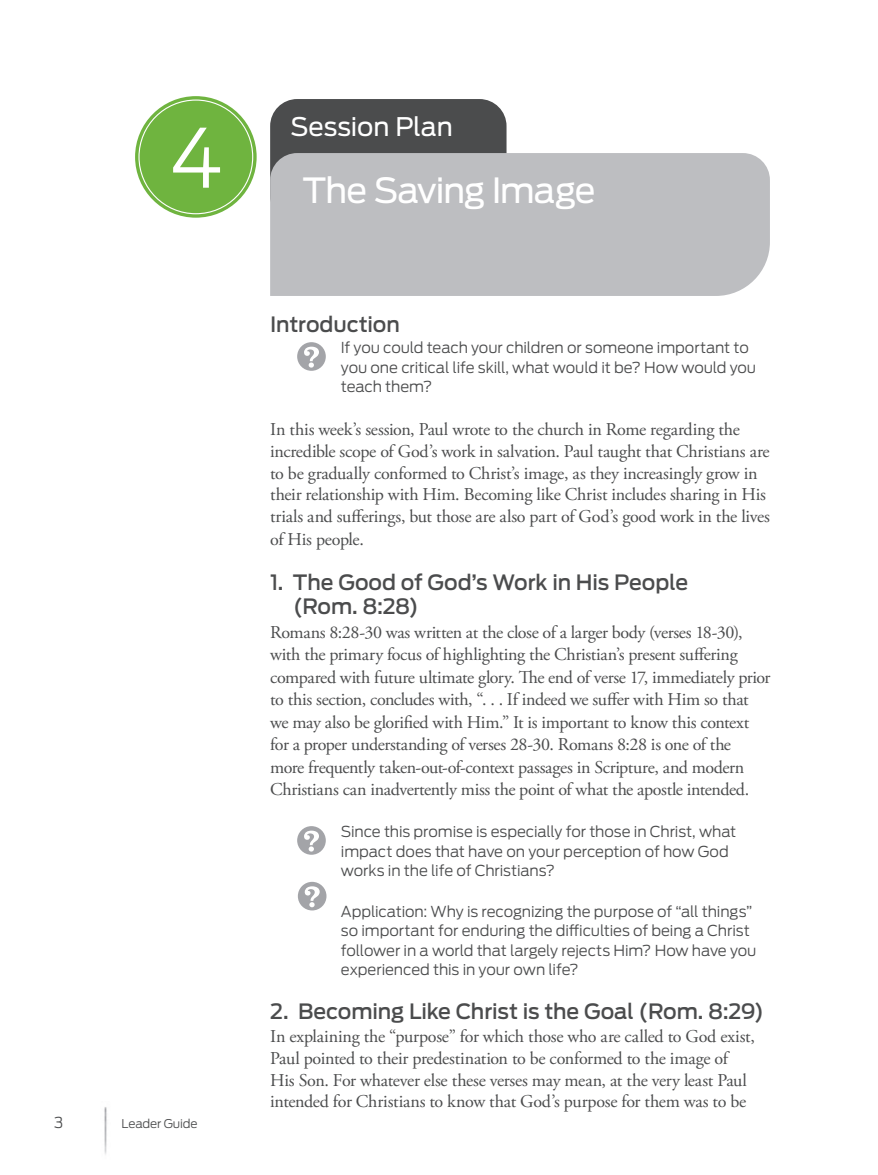
<style>
.page{position:relative;width:878px;height:1175px;background:#fff}
.page>*{position:absolute;margin:0;border:0;box-sizing:border-box;transform-origin:0 0}
.head1_session_number{font:300 81px "Antenna";color:#fff}
.head1{font:34.5px "Antenna";letter-spacing:-.03em;color:#fff}
.header2{font:25.5px "Antenna";letter-spacing:-.01em;color:#fff}
.subhead1{font:500 21px/24px "Antenna";letter-spacing:-.005em;color:#4b4c4d}
.body_no_indent{font:18px/22.5px "Adobe Garamond Pro";letter-spacing:-.015em;color:#4b4c4d}
.questions{font:300 15px/19.5px "Antenna";letter-spacing:-.01em;color:#4b4c4d}
.t1{font:300 12px "Antenna";letter-spacing:-.01em;color:#4b4c4d}
</style>
<div class="page">
<div style="left:270px;top:99px;width:236px;height:124px;background:#4b4c4d;border-radius:27px"></div>
<div style="left:270px;top:153px;width:500px;height:143px;background:#bdbec1"></div>
<img style="left:104px;top:1107px;width:3px;height:48px">
<div style="left:135px;top:96px;width:121px;height:122px;background:#6fb43f;border-radius:50%"></div>
<svg style="left:297px;top:342px;width:29px;height:29px"></svg>
<svg style="left:297px;top:826px;width:29px;height:28px"></svg>
<svg style="left:298px;top:881px;width:28px;height:29px"></svg>
<p class="head1_session_number" style="left:169px;top:110px;width:56px">4</p>
<p class="questions" style="left:54px;top:1112px;width:11px">3</p>
<p class="t1" style="left:122px;top:1116px;width:78px">Leader Guide</p>
<p class="header2" style="left:290px;top:111px;width:164px">Session Plan</p>
<p class="head1" style="left:302px;top:170px;width:294px">The Saving Image</p>
<p class="subhead1" style="left:270px;top:313px;width:131px">Introduction</p>
<p class="questions" style="left:341px;top:338px;width:417px">If you could teach your children or someone important to you one critical life skill, what would it be? How would you teach them?</p>
<p class="body_no_indent" style="left:270px;top:419px;width:501px;line-height:21.9px">In this week’s session, Paul wrote to the church in Rome regarding the incredible scope of God’s work in salvation. Paul taught that Christians are to be gradually conformed to Christ’s image, as they increasingly grow in their relationship with Him. Becoming like Christ includes sharing in His trials and sufferings, but those are also part of God’s good work in the lives of His people.</p>
<p class="subhead1" style="left:293px;top:570px;width:397px;text-indent:-23px">1. The Good of God’s Work in His People (Rom. 8:28)</p>
<p class="body_no_indent" style="left:270px;top:621px;width:502px">Romans 8:28-30 was written at the close of a larger body (verses 18-30), with the primary focus of highlighting the Christian’s present suffering compared with future ultimate glory. The end of verse 17, immediately prior to this section, concludes with, “. . . If indeed we suffer with Him so that we may also be glorified with Him.” It is important to know this context for a proper understanding of verses 28-30. Romans 8:28 is one of the<br>more frequently taken-out-of-context passages in Scripture, and modern Christians can inadvertently miss the point of what the apostle intended.</p>
<p class="questions" style="left:341px;top:822px;width:397px">Since this promise is especially for those in Christ, what impact does that have on your perception of how God works in the life of Christians?</p>
<p class="questions" style="left:341px;top:901px;width:417px">Application: Why is recognizing the purpose of “all things” so important for enduring the difficulties of being a Christ follower in a world that largely rejects Him? How have you experienced this in your own life?</p>
<p class="subhead1" style="left:270px;top:999px;width:495px">2. Becoming Like Christ is the Goal (Rom. 8:29)</p>
<p class="body_no_indent" style="left:270px;top:1026px;width:486px;line-height:21.8px">In explaining the “purpose” for which those who are called to God exist, Paul pointed to their predestination to be conformed to the image of His Son. For whatever else these verses may mean, at the very least Paul intended for Christians to know that God’s purpose for them was to be</p>
</div>
